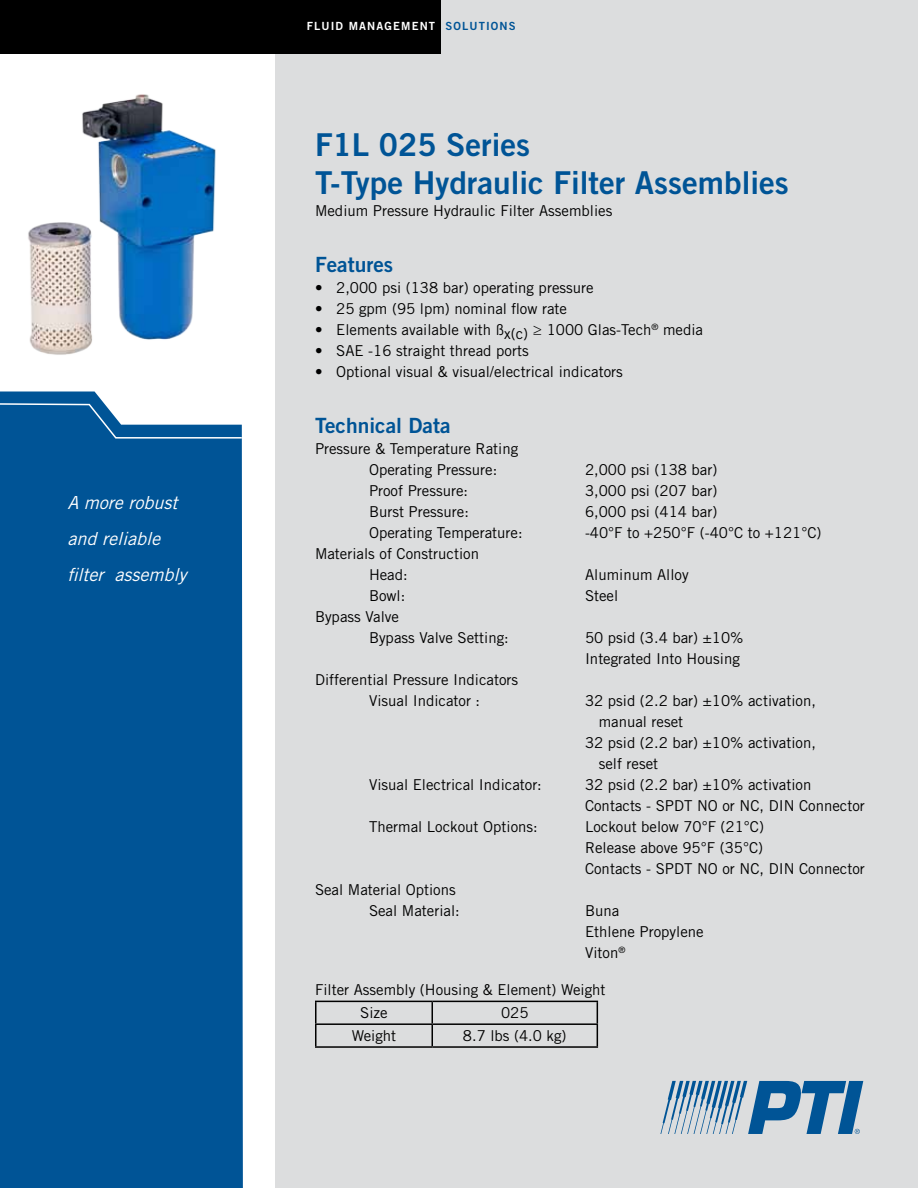
<style>
.page{position:relative;width:918px;height:1188px;background:#fff}
.page>*{position:absolute;margin:0;border:0;box-sizing:border-box;transform-origin:0 0}
.t1{font:31.5px/37.8px "Trade Gothic LT Std Bd 2";color:#005496}
.t2{font:21px "Trade Gothic LT Std Bd 2";color:#005496}
.t3{font:italic 18px/36px "Trade Gothic LT Std";color:#fff}
.t4{font:15px/21px "Trade Gothic LT Std";color:#000}
.t5{font:11.25px "Trade Gothic LT Std Bd 2";letter-spacing:.1em;color:#fff}
.s1{color:#005496}
</style>
<div class="page">
<div style="left:276px;top:0;width:642px;height:1188px;background:#dcddde"></div>
<svg style="left:660px;top:1081px;width:203px;height:53px"></svg>
<div style="left:0;top:0;width:441px;height:54px;background:#000"></div>
<img style="left:28px;top:94px;width:188px;height:261px">
<div style="left:0;top:392px;width:243px;height:796px;background:#005496"></div>
<svg style="left:0;top:396px;width:243px;height:50px"></svg>
<hr style="left:315px;top:1001px;width:117px;height:1px;background:#000">
<hr style="left:432px;top:1001px;width:166px;height:1px;background:#000">
<hr style="left:315px;top:1023px;width:117px;height:2px;background:#000">
<svg style="left:315px;top:1002px;width:1px;height:44px"></svg>
<hr style="left:432px;top:1023px;width:166px;height:2px;background:#000">
<svg style="left:432px;top:1002px;width:1px;height:44px"></svg>
<svg style="left:597px;top:1002px;width:1px;height:44px"></svg>
<hr style="left:315px;top:1046px;width:117px;height:2px;background:#000">
<hr style="left:432px;top:1046px;width:166px;height:2px;background:#000">
<p class="t3" style="left:68px;top:485px;width:126px">A morerobust and reliable filter assembly</p>
<p class="t5" style="left:307px;top:19px;width:210px">FLUID MANAGEMENT <span class="s1">SOLUTIONS</span></p>
<h1 class="t1" style="left:315px;top:126px;width:475px">F1L 025 Series<br>T-Type Hydraulic Filter Assemblies</h1>
<p class="t4" style="left:315px;top:200px;width:299px">Medium Pressure Hydraulic Filter Assemblies</p>
<h2 class="t2" style="left:315px;top:251px;width:80px">Features</h2>
<p class="t4" style="left:315px;top:277px;width:280px">• 2,000 psi (138 bar) operating pressure</p>
<p class="t4" style="left:315px;top:298px;width:254px">• 25 gpm (95 lpm) nominal flow rate</p>
<p class="t4" style="left:315px;top:319px;width:390px">• Elements available with ßx(c) ≥ 1000 Glas-Tech<sup>®</sup> media</p>
<p class="t4" style="left:315px;top:340px;width:215px">• SAE -16 straight thread ports</p>
<p class="t4" style="left:315px;top:361px;width:309px">• Optional visual &amp; visual/electrical indicators</p>
<h2 class="t2" style="left:315px;top:412px;width:137px">Technical Data</h2>
<p class="t4" style="left:369px;top:438px;width:151px;text-indent:-54px">Pressure &amp; Temperature Rating<br>Operating Pressure:</p>
<p class="t4" style="left:585px;top:459px;width:134px">2,000 psi (138 bar)</p>
<p class="t4" style="left:369px;top:480px;width:101px">Proof Pressure:</p>
<p class="t4" style="left:585px;top:480px;width:134px">3,000 psi (207 bar)</p>
<p class="t4" style="left:369px;top:501px;width:101px">Burst Pressure:</p>
<p class="t4" style="left:585px;top:501px;width:134px">6,000 psi (414 bar)</p>
<p class="t4" style="left:369px;top:522px;width:155px">Operating Temperature:</p>
<p class="t4" style="left:585px;top:522px;width:238px">-40°F to +250°F (-40°C to +121°C)</p>
<p class="t4" style="left:369px;top:543px;width:112px;text-indent:-54px">Materials of Construction<br>Head:</p>
<p class="t4" style="left:585px;top:564px;width:105px">Aluminum Alloy</p>
<p class="t4" style="left:369px;top:585px;width:38px">Bowl:</p>
<p class="t4" style="left:585px;top:585px;width:35px">Steel</p>
<p class="t4" style="left:369px;top:606px;width:141px;text-indent:-54px">Bypass Valve<br>Bypass Valve Setting:</p>
<p class="t4" style="left:585px;top:627px;width:160px">50 psid (3.4 bar) ±10%<br>Integrated Into Housing</p>
<p class="t4" style="left:369px;top:669px;width:151px;text-indent:-54px">Differential Pressure Indicators<br>Visual Indicator :</p>
<p class="t4" style="left:585px;top:690px;width:233px">32 psid (2.2 bar) ±10% activation,</p>
<p class="t4" style="left:599px;top:711px;width:86px">manual reset</p>
<p class="t4" style="left:585px;top:732px;width:233px">32 psid (2.2 bar) ±10% activation,</p>
<p class="t4" style="left:599px;top:753px;width:61px">self reset</p>
<p class="t4" style="left:369px;top:774px;width:174px">Visual Electrical Indicator:</p>
<p class="t4" style="left:585px;top:774px;width:281px">32 psid (2.2 bar) ±10% activation<br>Contacts - SPDT NO or NC, DIN Connector</p>
<p class="t4" style="left:369px;top:816px;width:170px">Thermal Lockout Options:</p>
<p class="t4" style="left:585px;top:816px;width:281px">Lockout below 70°F (21°C)<br>Release above 95°F (35°C)<br>Contacts - SPDT NO or NC, DIN Connector</p>
<p class="t4" style="left:315px;top:879px;width:146px;text-align:right">Seal Material Options<br>Seal Material:</p>
<p class="t4" style="left:585px;top:900px;width:120px">Buna<br>Ethlene Propylene<br>Viton<sup>®</sup></p>
<p class="t4" style="left:360px;top:977px;width:247px;line-height:23.5px;text-indent:-45px">Filter Assembly (Housing &amp; Element) Weight<br>Size</p>
<p class="t4" style="left:501px;top:1002px;width:29px">025</p>
<p class="t4" style="left:352px;top:1025px;width:46px">Weight</p>
<p class="t4" style="left:463px;top:1025px;width:105px">8.7 lbs (4.0 kg)</p>
</div>
